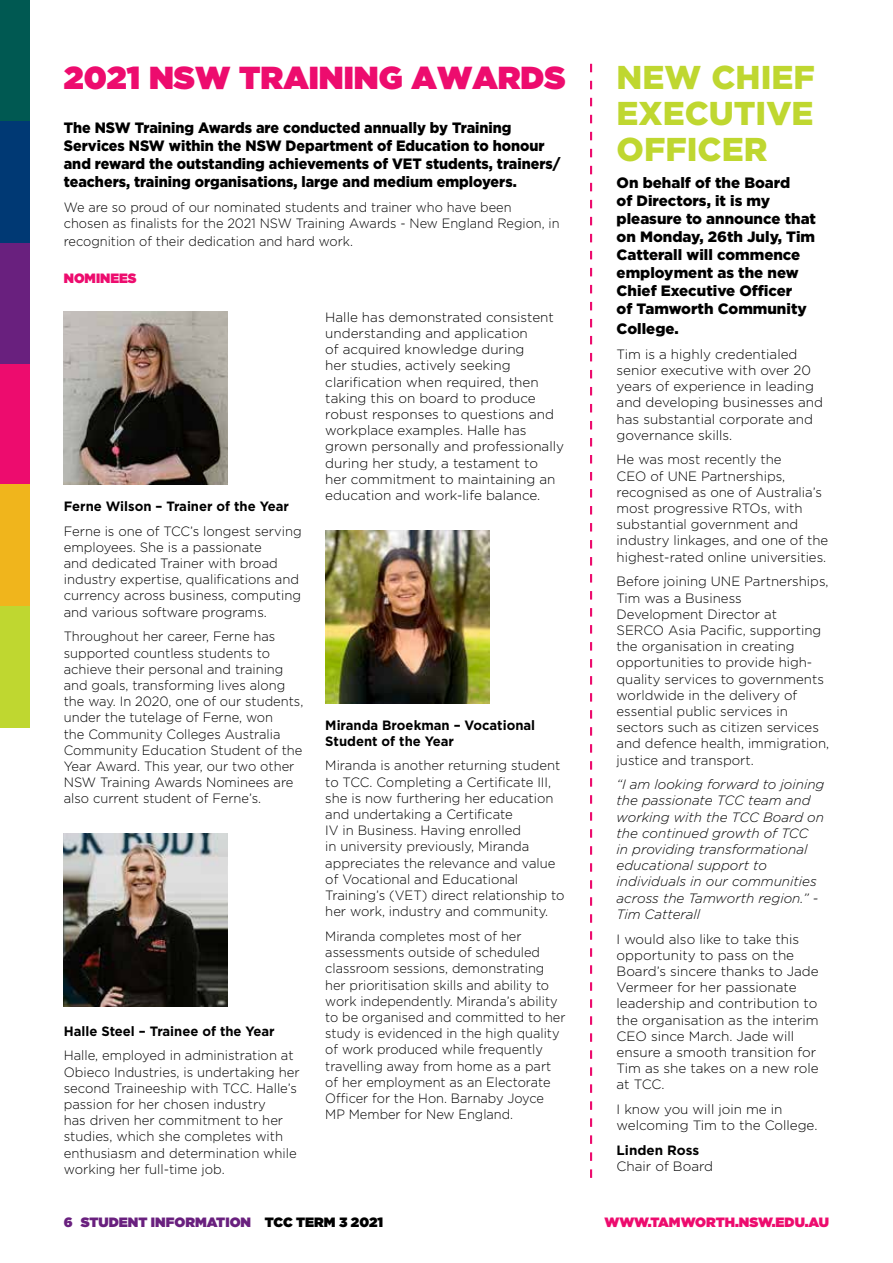
<style>
.page{position:relative;width:893px;height:1263px;background:#fff}
.page>*{position:absolute;margin:0;border:0;box-sizing:border-box;transform-origin:0 0}
.t1{font:900 33px/36px "Gotham";color:#bfd730;text-align:justify}
.t2{font:900 31.8px "Gotham";color:#ed0c6e}
.t3{font:900 15px/18px "Gotham";color:#000;scale:.95 1}
.t4{font:900 15px/18px "Gotham";color:#000}
.t5{font:300 13.5px/16.2px "Gotham";color:#000}
.t6{font:300 13.5px/16.2px "Gotham";color:#000;scale:.95 1}
.t7{font:300 13.5px/16.2px "Gotham";color:#000;scale:.96 1}
.t8{font:italic 300 13.5px/16.2px "Gotham";color:#000}
.t9{font:700 13.5px/16.2px "Gotham";color:#000}
.t10{font:900 13.5px "Gotham";color:#69207e}
.t11{font:900 13.5px "Gotham";color:#ed0c6e}
.s1{color:#000}
</style>
<div class="page">
<div style="left:0;top:0;width:30px;height:121px;background:#005952"></div>
<div style="left:0;top:364px;width:30px;height:121px;background:#ed0c6e"></div>
<div style="left:0;top:242px;width:30px;height:122px;background:#69207e"></div>
<div style="left:0;top:121px;width:30px;height:121px;background:#003974"></div>
<div style="left:0;top:606px;width:30px;height:121px;background:#bfd730"></div>
<div style="left:0;top:485px;width:30px;height:121px;background:#f0b51c"></div>
<svg style="left:590px;top:64px;width:2px;height:1114px"></svg>
<img style="left:64px;top:311px;width:164px;height:173px">
<img style="left:64px;top:833px;width:164px;height:173px">
<img style="left:325px;top:531px;width:164px;height:173px">
<h2 class="t2" style="left:64px;top:55px;width:503px">2021 NSW TRAINING AWARDS</h2>
<p class="t3" style="left:64px;top:119px;width:524px">The NSW Training Awards are conducted annually by Training Services NSW within the NSW Department of Education to honour and reward the outstanding achievements of VET students, trainers/ teachers, training organisations, large and medium employers.</p>
<p class="t6" style="left:64px;top:199px;width:523px">We are so proud of our nominated students and trainer who have been chosen as finalists for the 2021 NSW Training Awards - New England Region, in</p>
<p class="t6" style="left:64px;top:233px;width:306px">recognition of their dedication and hard work.</p>
<p class="t11" style="left:64px;top:269px;width:74px">NOMINEES</p>
<p class="t9" style="left:64px;top:498px;width:227px">Ferne Wilson – Trainer of the Year</p>
<p class="t5" style="left:64px;top:522px;width:239px">Ferne is one of TCC’s longest serving employees. She is a passionate<br>and dedicated Trainer with broad industry expertise, qualifications and currency across business, computing and various software programs.</p>
<p class="t7" style="left:64px;top:628px;width:251px">Throughout her career, Ferne has supported countless students to achieve their personal and training and goals, transforming lives along the way. In 2020, one of our students, under the tutelage of Ferne, won<br>the Community Colleges Australia Community Education Student of the Year Award. This year, our two other NSW Training Awards Nominees are also current student of Ferne’s.</p>
<p class="t9" style="left:64px;top:1023px;width:212px">Halle Steel – Trainee of the Year</p>
<p class="t5" style="left:64px;top:1047px;width:237px">Halle, employed in administration at Obieco Industries, is undertaking her second Traineeship with TCC. Halle’s passion for her chosen industry<br>has driven her commitment to her studies, which she completes with enthusiasm and determination while working her full-time job.</p>
<p class="t5" style="left:325px;top:309px;width:240px">Halle has demonstrated consistent understanding and application<br>of acquired knowledge during<br>her studies, actively seeking clarification when required, then taking this on board to produce robust responses to questions and workplace examples. Halle has grown personally and professionally during her study, a testament to<br>her commitment to maintaining an education and work-life balance.</p>
<p class="t9" style="left:325px;top:716px;width:211px">Miranda Broekman – Vocational<br>Student of the Year</p>
<p class="t5" style="left:325px;top:757px;width:241px">Miranda is another returning student to TCC. Completing a Certificate III, she is now furthering her education and undertaking a Certificate<br>IV in Business. Having enrolled<br>in university previously, Miranda appreciates the relevance and value of Vocational and Educational Training’s (VET) direct relationship to her work, industry and community.</p>
<p class="t6" style="left:325px;top:928px;width:254px">Miranda completes most of her assessments outside of scheduled classroom sessions, demonstrating her prioritisation skills and ability to work independently. Miranda’s ability to be organised and committed to her study is evidenced in the high quality of work produced while frequently travelling away from home as a part of her employment as an Electorate Officer for the Hon. Barnaby Joyce MP Member for New England.</p>
<h1 class="t1" style="left:617px;top:59px;width:200px">NEW CHIEF EXECUTIVE OFFICER</h1>
<p class="t4" style="left:617px;top:174px;width:201px">On behalf of the Board<br>of Directors, it is my pleasure to announce that on Monday, 26th July, Tim<br>Catterall will commence employment as the new<br>Chief Executive Officer<br>of Tamworth Community</p>
<p class="t4" style="left:617px;top:319px;width:64px">College.</p>
<p class="t5" style="left:617px;top:345px;width:208px">Tim is a highly credentialed senior executive with over 20 years of experience in leading and developing businesses and has substantial corporate and governance skills.</p>
<p class="t5" style="left:617px;top:451px;width:213px">He was most recently the<br>CEO of UNE Partnerships, recognised as one of Australia’s most progressive RTOs, with substantial government and industry linkages, and one of the highest-rated online universities.</p>
<p class="t5" style="left:617px;top:573px;width:214px">Before joining UNE Partnerships,<br>Tim was a Business<br>Development Director at<br>SERCO Asia Pacific, supporting the organisation in creating opportunities to provide high&shy;quality services to governments worldwide in the delivery of essential public services in sectors such as citizen services and defence health, immigration, justice and transport.</p>
<p class="t8" style="left:617px;top:776px;width:209px">“I am looking forward to joining the passionate TCC team and working with the TCC Board on the continued growth of TCC<br>in providing transformational educational support to individuals in our communities across the Tamworth region.” -<br>Tim Catterall</p>
<p class="t5" style="left:617px;top:930px;width:204px">I would also like to take this opportunity to pass on the<br>Board’s sincere thanks to Jade<br>Vermeer for her passionate leadership and contribution to the organisation as the interim<br>CEO since March. Jade will ensure a smooth transition for<br>Tim as she takes on a new role at TCC.</p>
<p class="t5" style="left:617px;top:1101px;width:202px">I know you will join me in welcoming Tim to the College.</p>
<p class="t9" style="left:617px;top:1142px;width:84px">Linden Ross</p>
<p class="t5" style="left:617px;top:1158px;width:98px">Chair of Board</p>
<p class="t10" style="left:64px;top:1212px;width:321px">6 STUDENT INFORMATION <span class="s1">TCC TERM 3 2021</span></p>
<p class="t11" style="left:604px;top:1212px;width:226px">WWW.TAMWORTH.NSW.EDU.AU</p>
</div>
